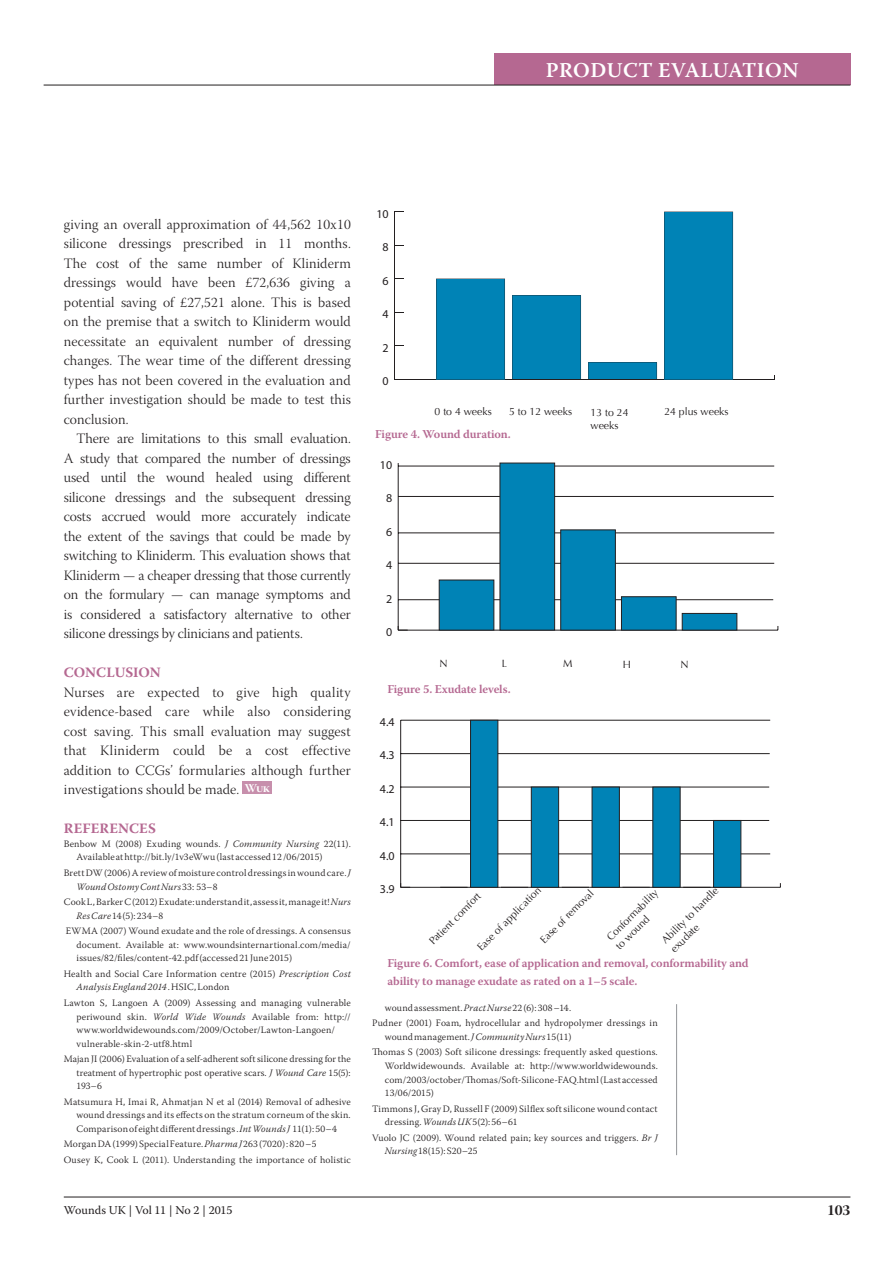
<style>
.page{position:relative;width:893px;height:1263px;background:#fff}
.page>*{position:absolute;margin:0;border:0;box-sizing:border-box;transform-origin:0 0}
.t1{font:600 21px "Warnock Pro";letter-spacing:.02em;color:#fff}
.t2{font:15px "Warnock Pro Bold Subh";color:#231f20}
.t3{font:14.25px/19.5px "Warnock Pro Light Subh";letter-spacing:.005em;color:#231f20;text-align:justify}
.t4{font:700 14.25px "Warnock Pro";letter-spacing:.005em;color:#b56891}
.t5{font:600 12px/18px "Warnock Pro";letter-spacing:-.01em;color:#b56891}
.t6{font:12px "Myriad Pro";color:#231f20}
.t7{font:12px "Warnock Pro";letter-spacing:-.005em;color:#231f20}
.t8{font:10.5px/12.6px "Optima";color:#231f20}
.t9{font:300 9.75px/13.5px "Warnock Pro";letter-spacing:.02em;color:#231f20}
.s1{font-family:"Warnock Pro Bold Subh";font-size:12px;color:#fff}
.s2{font-style:italic}
</style>
<div class="page">
<hr style="left:64px;top:1196px;width:786px;height:1px;background:#231f20">
<div style="left:494px;top:54px;width:356px;height:31px;background:#b56891"></div>
<hr style="left:44px;top:85px;width:806px;height:1px;background:#231f20">
<div style="left:242px;top:781px;width:30px;height:13px;background:#c78fac"></div>
<hr style="left:395px;top:379px;width:380px;height:1px;background:#231f20">
<hr style="left:394px;top:212px;width:1px;height:167px;background:#231f20">
<div style="left:664px;top:212px;width:69px;height:167px;background:#0083b6"></div>
<svg style="left:588px;top:362px;width:69px;height:17px"></svg>
<div style="left:512px;top:295px;width:69px;height:84px;background:#0083b6"></div>
<div style="left:436px;top:279px;width:69px;height:100px;background:#0083b6"></div>
<hr style="left:398px;top:630px;width:380px;height:1px;background:#231f20">
<hr style="left:398px;top:463px;width:1px;height:167px;background:#231f20">
<svg style="left:398px;top:626px;width:10px;height:5px"></svg>
<hr style="left:398px;top:599px;width:375px;height:1px;background:#231f20">
<hr style="left:398px;top:563px;width:376px;height:1px;background:#231f20">
<hr style="left:398px;top:533px;width:376px;height:1px;background:#231f20">
<hr style="left:398px;top:496px;width:376px;height:1px;background:#231f20">
<hr style="left:398px;top:466px;width:376px;height:1px;background:#231f20">
<div style="left:682px;top:613px;width:55px;height:17px;background:#0083b6;border:1px solid #231f20"></div>
<div style="left:621px;top:596px;width:55px;height:34px;background:#0083b6;border:1px solid #231f20"></div>
<div style="left:560px;top:530px;width:56px;height:100px;background:#0083b6;border:1px solid #231f20"></div>
<div style="left:500px;top:463px;width:55px;height:167px;background:#0083b6;border:1px solid #231f20"></div>
<div style="left:439px;top:580px;width:55px;height:50px;background:#0083b6"></div>
<hr style="left:401px;top:887px;width:379px;height:1px;background:#231f20">
<hr style="left:400px;top:720px;width:1px;height:167px;background:#231f20">
<svg style="left:400px;top:883px;width:10px;height:5px"></svg>
<hr style="left:401px;top:854px;width:369px;height:1px;background:#231f20">
<hr style="left:401px;top:820px;width:368px;height:1px;background:#231f20">
<hr style="left:401px;top:787px;width:368px;height:1px;background:#231f20">
<hr style="left:401px;top:753px;width:369px;height:1px;background:#231f20">
<hr style="left:401px;top:720px;width:369px;height:1px;background:#231f20">
<div style="left:713px;top:820px;width:28px;height:67px;background:#0083b6;border:1px solid #231f20"></div>
<div style="left:653px;top:787px;width:27px;height:100px;background:#0083b6"></div>
<svg style="left:622px;top:887px;width:28px;height:1px"></svg>
<div style="left:592px;top:787px;width:28px;height:100px;background:#0083b6;border:1px solid #231f20"></div>
<svg style="left:562px;top:887px;width:27px;height:1px"></svg>
<div style="left:531px;top:787px;width:28px;height:100px;background:#0083b6;border:1px solid #231f20"></div>
<svg style="left:501px;top:887px;width:27px;height:1px"></svg>
<div style="left:470px;top:720px;width:28px;height:167px;background:#0083b6;border:1px solid #231f20"></div>
<hr style="left:676px;top:1004px;width:1px;height:151px;background:#939598">
<h1 class="t1" style="left:546px;top:58px;width:254px">PRODUCT EVALUATION</h1>
<p class="t3" style="left:64px;top:216px;width:289px">giving an overall approximation of 44,562 10x10 silicone dressings prescribed in 11 months.<br>The cost of the same number of Kliniderm dressings would have been £72,636 giving a potential saving of £27,521 alone. This is based on the premise that a switch to Kliniderm would necessitate an equivalent number of dressing changes. The wear time of the different dressing types has not been covered in the evaluation and further investigation should be made to test this conclusion.</p>
<p class="t3" style="left:64px;top:430px;width:289px;text-indent:13px">There are limitations to this small evaluation.<br>A study that compared the number of dressings used until the wound healed using different silicone dressings and the subsequent dressing costs accrued would more accurately indicate the extent of the savings that could be made by switching to Kliniderm. This evaluation shows that Kliniderm — a cheaper dressing that those currently on the formulary — can manage symptoms and is considered a satisfactory alternative to other silicone dressings by clinicians and patients.</p>
<h3 class="t4" style="left:64px;top:664px;width:99px">CONCLUSION</h3>
<p class="t3" style="left:64px;top:684px;width:289px">Nurses are expected to give high quality evidence-based care while also considering cost saving. This small evaluation may suggest that Kliniderm could be a cost effective addition to CCGs’ formularies although further investigations should be made. <span class="s1">Wuk</span></p>
<h3 class="t4" style="left:64px;top:820px;width:93px">REFERENCES</h3>
<p class="t9" style="left:77px;top:837px;width:276px;text-indent:-13px">Benbow M (2008) Exuding wounds. <span class="s2">J Community Nursing</span> 22(11).<br>Available at http://bit.ly/1v3eWwu (last accessed 12 /06/2015)</p>
<p class="t9" style="left:77px;top:866px;width:276px;text-indent:-13px">Brett DW (2006) A review of moisture control dressings in wound care. <span class="s2">J<br>Wound Ostomy Cont Nurs</span> 33: 53–8</p>
<p class="t9" style="left:77px;top:895px;width:276px;text-indent:-13px">Cook L, Barker C (2012) Exudate: understand it, assess it, manage it! <span class="s2">Nurs<br>Res Care</span> 14 (5): 234–8</p>
<p class="t9" style="left:77px;top:924px;width:276px;text-align:justify;text-indent:-11px">EWMA (2007) Wound exudate and the role of dressings. A consensus document. Available at: www.woundsinternartional.com/media/ issues/82/files/content-42.pdf (accessed 21 June 2015)</p>
<p class="t9" style="left:77px;top:967px;width:276px;text-indent:-13px">Health and Social Care Information centre (2015) <span class="s2">Prescription Cost<br>Analysis England 2014</span> . HSIC, London</p>
<p class="t9" style="left:77px;top:996px;width:276px;text-indent:-13px">Lawton S, Langoen A (2009) Assessing and managing vulnerable periwound skin. <span class="s2">World Wide Wounds</span> Available from: http:// www.worldwidewounds.com/2009/October/Lawton-Langoen/ vulnerable-skin-2-utf8.html</p>
<p class="t9" style="left:77px;top:1052px;width:276px;text-align:justify;text-indent:-13px">Majan JI (2006) Evaluation of a self-adherent soft silicone dressing for the treatment of hypertrophic post operative scars. <span class="s2">J Wound Care</span> 15(5):<br>193–6</p>
<p class="t9" style="left:77px;top:1095px;width:276px;text-align:justify;text-indent:-13px">Matsumura H, Imai R, Ahmatjan N et al (2014) Removal of adhesive wound dressings and its effects on the stratum corneum of the skin.<br>Comparison of eight different dressings . <span class="s2">Int Wounds J</span> 11(1): 50–4</p>
<p class="t9" style="left:64px;top:1136px;width:288px;line-height:15.6px">Morgan DA (1999) Special Feature. <span class="s2">Pharma J</span> 263 (7020) : 820 –5<br>Ousey K, Cook L (2011). Understanding the importance of holistic</p>
<p class="t7" style="left:64px;top:1203px;width:170px">Wounds UK | Vol 11 | No 2 | 2015</p>
<p class="t6" style="left:376px;top:206px;width:14px">10</p>
<p class="t6" style="left:382px;top:240px;width:8px">8</p>
<p class="t6" style="left:382px;top:273px;width:8px">6</p>
<p class="t6" style="left:382px;top:307px;width:8px">4</p>
<p class="t6" style="left:382px;top:340px;width:8px">2</p>
<p class="t6" style="left:382px;top:374px;width:8px">0</p>
<p class="t8" style="left:435px;top:405px;width:59px">0 to 4 weeks</p>
<p class="t8" style="left:509px;top:405px;width:65px">5 to 12 weeks</p>
<p class="t8" style="left:591px;top:406px;width:39px">13 to 24 weeks</p>
<p class="t8" style="left:664px;top:405px;width:66px">24 plus weeks</p>
<p class="t5" style="left:375px;top:425px;width:137px">Figure 4. Wound duration.</p>
<p class="t6" style="left:380px;top:457px;width:14px">10</p>
<p class="t6" style="left:386px;top:491px;width:8px">8</p>
<p class="t6" style="left:386px;top:524px;width:8px">6</p>
<p class="t6" style="left:386px;top:558px;width:8px">4</p>
<p class="t6" style="left:386px;top:591px;width:8px">2</p>
<p class="t6" style="left:386px;top:625px;width:8px">0</p>
<p class="t8" style="left:439px;top:657px;width:10px">N</p>
<p class="t8" style="left:502px;top:657px;width:7px">L</p>
<p class="t8" style="left:563px;top:657px;width:11px">M</p>
<p class="t8" style="left:623px;top:658px;width:10px">H</p>
<p class="t8" style="left:680px;top:658px;width:10px">N</p>
<p class="t5" style="left:388px;top:680px;width:125px">Figure 5. Exudate levels.</p>
<p class="t6" style="left:380px;top:715px;width:16px">4.4</p>
<p class="t6" style="left:380px;top:748px;width:16px">4.3</p>
<p class="t6" style="left:380px;top:781px;width:16px">4.2</p>
<p class="t6" style="left:380px;top:815px;width:16px">4.1</p>
<p class="t6" style="left:380px;top:848px;width:16px">4.0</p>
<p class="t6" style="left:380px;top:882px;width:16px">3.9</p>
<p class="t8" style="left:475px;top:944px;width:87px;rotate:-45deg">Ease of application</p>
<p class="t8" style="left:537px;top:937px;width:72px;rotate:-45deg">Ease of removal</p>
<p class="t8" style="left:604px;top:934px;width:69px;rotate:-45deg">Conformability to wound</p>
<p class="t8" style="left:659px;top:937px;width:77px;rotate:-45deg">Ability to handle exudate</p>
<p class="t8" style="left:427px;top:938px;width:69px;rotate:-45deg">Patient comfort</p>
<p class="t5" style="left:388px;top:953px;width:363px">Figure 6. Comfort, ease of application and removal, conformability and ability to manage exudate as rated on a 1–5 scale.</p>
<p class="t9" style="left:372px;top:999px;width:287px;line-height:15.6px;text-indent:13px">wound assessment. <span class="s2">Pract Nurse</span> 22 (6): 308 –14.<br>Pudner (2001) Foam, hydrocellular and hydropolymer dressings in</p>
<p class="t9" style="left:372px;top:1029px;width:287px;line-height:15.6px;text-indent:13px">wound management. <span class="s2">J Community Nurs</span> 15(11)<br>Thomas S (2003) Soft silicone dressings: frequently asked questions.</p>
<p class="t9" style="left:385px;top:1059px;width:274px;text-align:justify">Worldwidewounds. Available at: http://www.worldwidewounds. com/2003/october/Thomas/Soft-Silicone-FAQ.html (Last accessed 13/06/2015)</p>
<p class="t9" style="left:385px;top:1101px;width:274px;text-indent:-13px">Timmons J, Gray D, Russell F (2009) Silflex soft silicone wound contact dressing. <span class="s2">Wounds UK</span> 5(2): 56–61</p>
<p class="t9" style="left:385px;top:1131px;width:274px;text-indent:-13px">Vuolo JC (2009). Wound related pain; key sources and triggers. <span class="s2">Br J<br>Nursing</span> 18(15): S20–25</p>
<h2 class="t2" style="left:827px;top:1201px;width:25px">103</h2>
</div>
